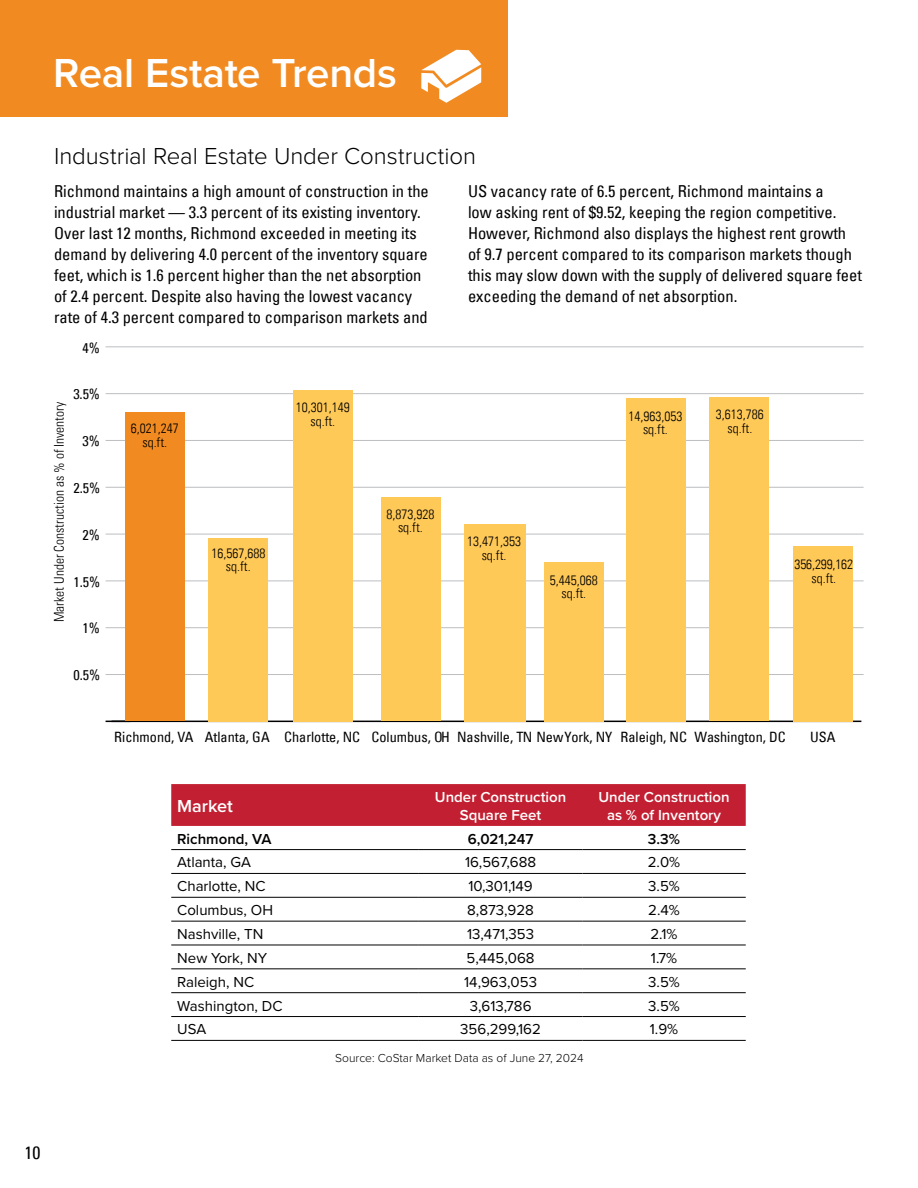
<style>
.page{position:relative;width:918px;height:1188px;background:#fff}
.page>*{position:absolute;margin:0;border:0;box-sizing:border-box;transform-origin:0 0}
.t1{font:600 42px "Proxima Nova";letter-spacing:-.005em;color:#fff}
.t2{font:300 24px "Proxima Nova";letter-spacing:-.005em;color:#000}
.t3{font:600 18px "Proxima Nova";color:#fff}
.t4{font:condensed 18px "Univers LT";color:#000}
.t5{font:condensed 16.5px/21px "Univers LT";color:#000}
.t6{font:15px "Proxima Nova";color:#000}
.t7{font:600 15px/18px "Proxima Nova";color:#fff;text-align:center}
.t8{font:600 15px "Proxima Nova";color:#000}
.t9{font:condensed 14.25px "Univers LT";color:#000}
.t10{font:300 condensed 13.5px/13.5px "Univers LT";color:#000;text-align:center}
.t11{font:300 12px "Proxima Nova";color:#000}
</style>
<div class="page">
<hr style="left:112px;top:721px;width:749px;height:1px;background:#000">
<hr style="left:106px;top:674px;width:758px;height:1px;background:#bcbec0">
<hr style="left:106px;top:627px;width:758px;height:1px;background:#bcbec0">
<hr style="left:106px;top:581px;width:758px;height:1px;background:#bcbec0">
<hr style="left:106px;top:534px;width:758px;height:1px;background:#bcbec0">
<hr style="left:106px;top:487px;width:758px;height:1px;background:#bcbec0">
<hr style="left:106px;top:440px;width:758px;height:1px;background:#bcbec0">
<hr style="left:106px;top:393px;width:758px;height:1px;background:#bcbec0">
<hr style="left:106px;top:346px;width:758px;height:1px;background:#bcbec0">
<div style="left:125px;top:412px;width:60px;height:309px;background:#f18b21"></div>
<div style="left:208px;top:538px;width:60px;height:183px;background:#ffc958"></div>
<div style="left:293px;top:390px;width:60px;height:331px;background:#ffc958"></div>
<div style="left:381px;top:498px;width:60px;height:223px;background:#ffc958"></div>
<div style="left:464px;top:524px;width:61px;height:197px;background:#ffc958"></div>
<div style="left:544px;top:562px;width:60px;height:159px;background:#ffc958"></div>
<div style="left:626px;top:398px;width:60px;height:323px;background:#ffc958"></div>
<div style="left:709px;top:397px;width:60px;height:324px;background:#ffc958"></div>
<div style="left:793px;top:546px;width:60px;height:175px;background:#ffc958"></div>
<div style="left:171px;top:784px;width:575px;height:42px;background:#c22032"></div>
<hr style="left:171px;top:849px;width:248px;height:1px;background:#000">
<hr style="left:419px;top:849px;width:163px;height:1px;background:#000">
<hr style="left:582px;top:849px;width:164px;height:1px;background:#000">
<hr style="left:171px;top:873px;width:248px;height:1px;background:#000">
<hr style="left:419px;top:873px;width:163px;height:1px;background:#000">
<hr style="left:582px;top:873px;width:164px;height:1px;background:#000">
<hr style="left:171px;top:897px;width:248px;height:1px;background:#000">
<hr style="left:419px;top:897px;width:163px;height:1px;background:#000">
<hr style="left:582px;top:897px;width:164px;height:1px;background:#000">
<hr style="left:171px;top:921px;width:248px;height:1px;background:#000">
<hr style="left:419px;top:921px;width:163px;height:1px;background:#000">
<hr style="left:582px;top:921px;width:164px;height:1px;background:#000">
<hr style="left:171px;top:945px;width:248px;height:1px;background:#000">
<hr style="left:419px;top:945px;width:163px;height:1px;background:#000">
<hr style="left:582px;top:945px;width:164px;height:1px;background:#000">
<hr style="left:171px;top:969px;width:248px;height:1px;background:#000">
<hr style="left:419px;top:969px;width:163px;height:1px;background:#000">
<hr style="left:582px;top:969px;width:164px;height:1px;background:#000">
<hr style="left:171px;top:992px;width:248px;height:1px;background:#000">
<hr style="left:419px;top:992px;width:163px;height:1px;background:#000">
<hr style="left:582px;top:992px;width:164px;height:1px;background:#000">
<hr style="left:171px;top:1016px;width:248px;height:1px;background:#000">
<hr style="left:419px;top:1016px;width:163px;height:1px;background:#000">
<hr style="left:582px;top:1016px;width:164px;height:1px;background:#000">
<hr style="left:171px;top:1040px;width:248px;height:1px;background:#000">
<hr style="left:419px;top:1040px;width:163px;height:1px;background:#000">
<hr style="left:582px;top:1040px;width:164px;height:1px;background:#000">
<div style="left:0;top:0;width:507px;height:116px;background:#f18b21"></div>
<svg style="left:421px;top:50px;width:60px;height:53px"></svg>
<h1 class="t1" style="left:53px;top:42px;width:345px">Real Estate Trends</h1>
<h2 class="t2" style="left:54px;top:138px;width:424px">Industrial Real Estate Under Construction</h2>
<p class="t5" style="left:54px;top:180px;width:376px">Richmond maintains a high amount of construction in the industrial market — 3.3 percent of its existing inventory.<br>Over last 12 months, Richmond exceeded in meeting its demand by delivering 4.0 percent of the inventory square feet, which is 1.6 percent higher than the net absorption of 2.4 percent. Despite also having the lowest vacancy rate of 4.3 percent compared to comparison markets and</p>
<p class="t5" style="left:468px;top:180px;width:396px">US vacancy rate of 6.5 percent, Richmond maintains a<br>low asking rent of $9.52, keeping the region competitive.<br>However, Richmond also displays the highest rent growth of 9.7 percent compared to its comparison markets though this may slow down with the supply of delivered square feet exceeding the demand of net absorption.</p>
<p class="t9" style="left:83px;top:338px;width:19px">4%</p>
<p class="t9" style="left:73px;top:385px;width:28px">3.5%</p>
<p class="t10" style="left:52px;top:622px;width:222px;rotate:-90deg">Market Under Construction as % of Inventory</p>
<p class="t9" style="left:83px;top:432px;width:19px">3%</p>
<p class="t9" style="left:73px;top:479px;width:28px">2.5%</p>
<p class="t9" style="left:83px;top:526px;width:19px">2%</p>
<p class="t9" style="left:73px;top:572px;width:28px">1.5%</p>
<p class="t9" style="left:83px;top:619px;width:19px">1%</p>
<p class="t9" style="left:73px;top:666px;width:28px">0.5%</p>
<p class="t10" style="left:131px;top:422px;width:49px">6,021,247 sq.ft.</p>
<p class="t10" style="left:296px;top:401px;width:55px">10,301,149 sq.ft.</p>
<p class="t10" style="left:211px;top:546px;width:55px">16,567,688 sq.ft.</p>
<p class="t10" style="left:386px;top:507px;width:49px">8,873,928 sq.ft.</p>
<p class="t10" style="left:628px;top:409px;width:55px">14,963,053 sq.ft.</p>
<p class="t10" style="left:716px;top:408px;width:49px">3,613,786 sq.ft.</p>
<p class="t10" style="left:467px;top:535px;width:55px">13,471,353 sq.ft.</p>
<p class="t10" style="left:550px;top:573px;width:49px">5,445,068 sq.ft.</p>
<p class="t10" style="left:795px;top:558px;width:60px">356,299,162 sq.ft.</p>
<p class="t9" style="left:114px;top:727px;width:673px">Richmond, VA Atlanta, GA Charlotte, NC Columbus, OH Nashville, TN New York, NY Raleigh, NC Washington, DC</p>
<p class="t9" style="left:810px;top:727px;width:27px">USA</p>
<p class="t3" style="left:177px;top:793px;width:57px">Market</p>
<p class="t7" style="left:435px;top:787px;width:133px">Under Construction<br>Square Feet</p>
<p class="t7" style="left:598px;top:787px;width:133px">Under Construction as % of Inventory</p>
<p class="t8" style="left:177px;top:827px;width:96px">Richmond, VA</p>
<p class="t8" style="left:468px;top:827px;width:67px">6,021,247</p>
<p class="t8" style="left:648px;top:827px;width:34px">3.3%</p>
<p class="t6" style="left:177px;top:851px;width:75px">Atlanta, GA</p>
<p class="t6" style="left:465px;top:851px;width:73px">16,567,688</p>
<p class="t6" style="left:648px;top:851px;width:34px">2.0%</p>
<p class="t6" style="left:177px;top:875px;width:90px">Charlotte, NC</p>
<p class="t6" style="left:468px;top:875px;width:66px">10,301,149</p>
<p class="t6" style="left:648px;top:875px;width:33px">3.5%</p>
<p class="t6" style="left:177px;top:899px;width:97px">Columbus, OH</p>
<p class="t6" style="left:467px;top:899px;width:68px">8,873,928</p>
<p class="t6" style="left:648px;top:899px;width:33px">2.4%</p>
<p class="t6" style="left:177px;top:923px;width:88px">Nashville, TN</p>
<p class="t6" style="left:467px;top:923px;width:69px">13,471,353</p>
<p class="t6" style="left:650px;top:923px;width:29px">2.1%</p>
<p class="t6" style="left:177px;top:947px;width:91px">New York, NY</p>
<p class="t6" style="left:467px;top:947px;width:70px">5,445,068</p>
<p class="t6" style="left:651px;top:947px;width:28px">1.7%</p>
<p class="t6" style="left:177px;top:970px;width:78px">Raleigh, NC</p>
<p class="t6" style="left:464px;top:970px;width:74px">14,963,053</p>
<p class="t6" style="left:648px;top:970px;width:33px">3.5%</p>
<p class="t6" style="left:177px;top:994px;width:107px">Washington, DC</p>
<p class="t6" style="left:470px;top:994px;width:63px">3,613,786</p>
<p class="t6" style="left:648px;top:994px;width:33px">3.5%</p>
<p class="t6" style="left:177px;top:1018px;width:31px">USA</p>
<p class="t6" style="left:460px;top:1018px;width:82px">356,299,162</p>
<p class="t6" style="left:650px;top:1018px;width:30px">1.9%</p>
<p class="t11" style="left:335px;top:1050px;width:250px">Source: CoStar Market Data as of June 27, 2024</p>
<p class="t4" style="left:24px;top:1141px;width:17px">10</p>
</div>
